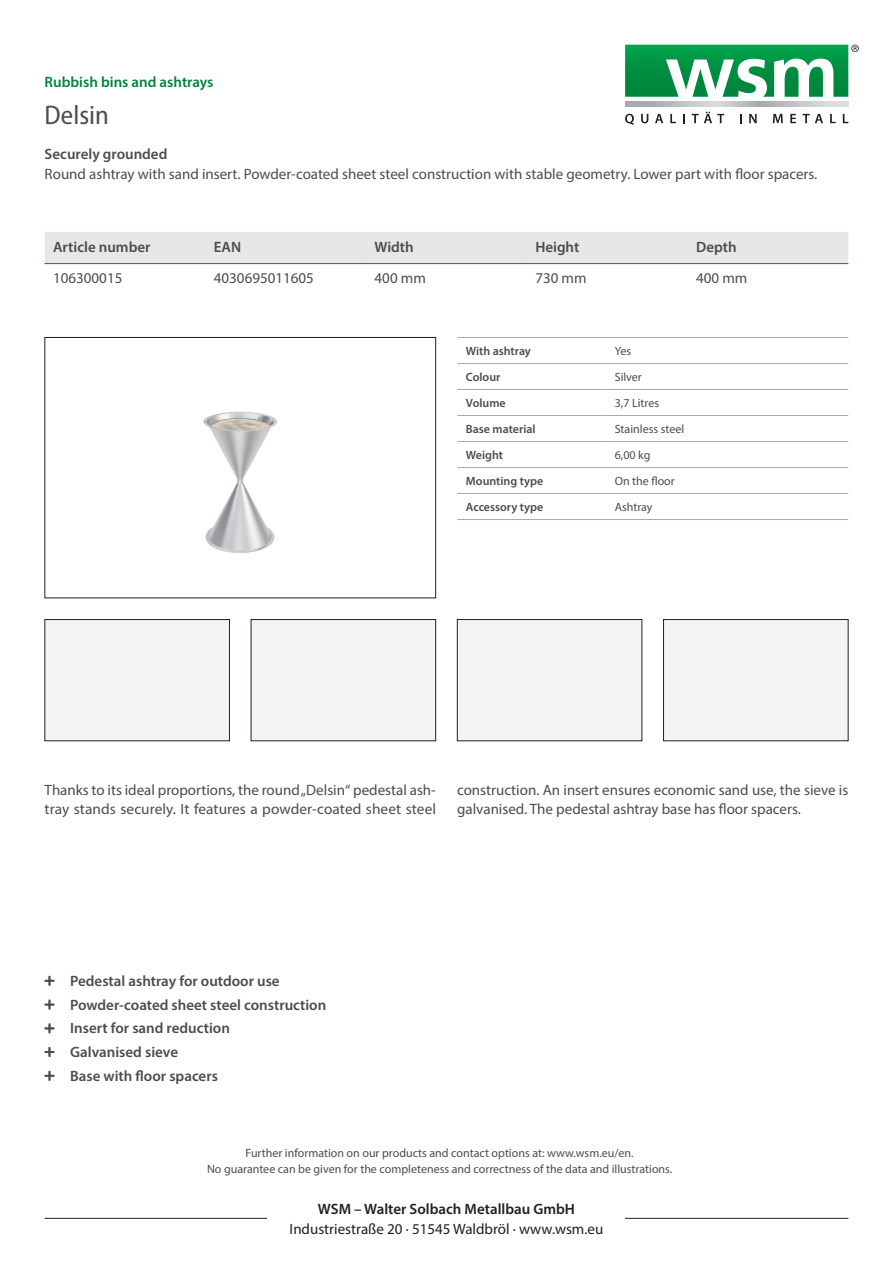
<style>
.page{position:relative;width:893px;height:1263px;background:#fff}
.page>*{position:absolute;margin:0;border:0;box-sizing:border-box;transform-origin:0 0}
.t1{font:semi-condensed 27px "Myriad Pro";color:#4b4c4d}
.t2{font:15px/19.5px "Myriad Pro";color:#4b4c4d}
.t3{font:600 15px/23.7px "Myriad Pro";color:#4b4c4d}
.t4{font:15px "Myriad Pro";color:#231f20}
.t5{font:600 15px "Myriad Pro";color:#231f20}
.t6{font:600 15px "Myriad Pro";color:#00823d}
.t7{font:12px/16.5px "Myriad Pro";color:#4b4c4d;text-align:center}
.t8{font:600 12px "Myriad Pro";color:#4b4c4d}
</style>
<div class="page">
<img style="left:203px;top:412px;width:74px;height:141px">
<div style="left:45px;top:337px;width:391px;height:261px;border:1px solid #231f20"></div>
<div style="left:45px;top:619px;width:184px;height:122px;background:#f2f3f4"></div>
<div style="left:45px;top:619px;width:185px;height:122px;border:1px solid #231f20"></div>
<div style="left:251px;top:619px;width:185px;height:122px;background:#f2f3f4"></div>
<div style="left:251px;top:619px;width:185px;height:122px;border:1px solid #231f20"></div>
<div style="left:663px;top:619px;width:185px;height:122px;background:#f2f3f4"></div>
<div style="left:663px;top:619px;width:185px;height:122px;border:1px solid #231f20"></div>
<div style="left:457px;top:619px;width:185px;height:122px;background:#f2f3f4"></div>
<div style="left:457px;top:619px;width:185px;height:122px;border:1px solid #231f20"></div>
<div style="left:45px;top:232px;width:803px;height:31px;background:#e6e7e9"></div>
<hr style="left:45px;top:263px;width:160px;height:1px;background:#00823d">
<hr style="left:205px;top:263px;width:161px;height:1px;background:#00823d">
<hr style="left:366px;top:263px;width:161px;height:1px;background:#00823d">
<hr style="left:527px;top:263px;width:161px;height:1px;background:#00823d">
<hr style="left:688px;top:263px;width:160px;height:1px;background:#00823d">
<hr style="left:457px;top:337px;width:149px;height:1px;background:#a8a9ad">
<hr style="left:606px;top:337px;width:242px;height:1px;background:#a8a9ad">
<hr style="left:457px;top:363px;width:149px;height:1px;background:#a8a9ad">
<hr style="left:606px;top:363px;width:242px;height:1px;background:#a8a9ad">
<hr style="left:457px;top:389px;width:149px;height:1px;background:#a8a9ad">
<hr style="left:606px;top:389px;width:242px;height:1px;background:#a8a9ad">
<hr style="left:457px;top:415px;width:149px;height:1px;background:#a8a9ad">
<hr style="left:606px;top:415px;width:242px;height:1px;background:#a8a9ad">
<hr style="left:457px;top:441px;width:149px;height:1px;background:#a8a9ad">
<hr style="left:606px;top:441px;width:242px;height:1px;background:#a8a9ad">
<hr style="left:457px;top:467px;width:149px;height:1px;background:#a8a9ad">
<hr style="left:606px;top:467px;width:242px;height:1px;background:#a8a9ad">
<hr style="left:457px;top:493px;width:149px;height:1px;background:#a8a9ad">
<hr style="left:606px;top:493px;width:242px;height:1px;background:#a8a9ad">
<hr style="left:457px;top:519px;width:149px;height:1px;background:#a8a9ad">
<hr style="left:606px;top:519px;width:242px;height:1px;background:#a8a9ad">
<hr style="left:45px;top:1218px;width:803px;height:1px;background:#231f20">
<svg style="left:625px;top:114px;width:9px;height:11px"></svg>
<svg style="left:641px;top:114px;width:7px;height:9px"></svg>
<svg style="left:655px;top:114px;width:8px;height:9px"></svg>
<svg style="left:670px;top:114px;width:6px;height:9px"></svg>
<svg style="left:683px;top:114px;width:2px;height:9px"></svg>
<svg style="left:692px;top:112px;width:32px;height:11px"></svg>
<svg style="left:749px;top:114px;width:8px;height:9px"></svg>
<svg style="left:773px;top:114px;width:10px;height:9px"></svg>
<svg style="left:790px;top:114px;width:6px;height:9px"></svg>
<svg style="left:803px;top:114px;width:20px;height:9px"></svg>
<svg style="left:830px;top:114px;width:6px;height:9px"></svg>
<svg style="left:843px;top:114px;width:5px;height:9px"></svg>
<hr style="left:625px;top:106px;width:223px;height:1px;background:#636366">
<svg style="left:625px;top:102px;width:223px;height:4px"></svg>
<svg style="left:625px;top:45px;width:234px;height:52px"></svg>
<div style="left:268px;top:1203px;width:357px;height:30px;background:#fff"></div>
<p class="t6" style="left:45px;top:72px;width:170px">Rubbish bins and ashtrays</p>
<h1 class="t1" style="left:45px;top:99px;width:66px">Delsin</h1>
<p class="t3" style="left:45px;top:142px;width:124px">Securely grounded</p>
<p class="t2" style="left:45px;top:164px;width:774px">Round ashtray with sand insert. Powder-coated sheet steel construction with stable geometry. Lower part with floor spacers.</p>
<p class="t3" style="left:53px;top:234px;width:99px">Article number</p>
<p class="t3" style="left:214px;top:234px;width:29px">EAN</p>
<p class="t3" style="left:375px;top:234px;width:41px">Width</p>
<p class="t3" style="left:535px;top:234px;width:46px">Height</p>
<p class="t3" style="left:696px;top:234px;width:42px">Depth</p>
<p class="t2" style="left:53px;top:268px;width:71px">106300015</p>
<p class="t2" style="left:214px;top:268px;width:102px">4030695011605</p>
<p class="t2" style="left:375px;top:268px;width:53px">400 mm</p>
<p class="t2" style="left:535px;top:268px;width:53px">730 mm</p>
<p class="t2" style="left:696px;top:268px;width:53px">400 mm</p>
<p class="t8" style="left:466px;top:343px;width:67px">With ashtray</p>
<p class="t7" style="left:615px;top:342px;width:18px">Yes</p>
<p class="t8" style="left:466px;top:369px;width:36px">Colour</p>
<p class="t7" style="left:615px;top:368px;width:29px">Silver</p>
<p class="t8" style="left:466px;top:395px;width:41px">Volume</p>
<p class="t7" style="left:615px;top:394px;width:46px">3,7 Litres</p>
<p class="t8" style="left:466px;top:421px;width:71px">Base material</p>
<p class="t7" style="left:615px;top:420px;width:71px">Stainless steel</p>
<p class="t8" style="left:466px;top:447px;width:39px">Weight</p>
<p class="t7" style="left:615px;top:446px;width:37px">6,00 kg</p>
<p class="t8" style="left:466px;top:473px;width:79px">Mounting type</p>
<p class="t7" style="left:615px;top:472px;width:62px">On the floor</p>
<p class="t8" style="left:466px;top:499px;width:79px">Accessory type</p>
<p class="t7" style="left:615px;top:498px;width:39px">Ashtray</p>
<p class="t2" style="left:45px;top:780px;width:393px">Thanks to its ideal proportions, the round „Delsin“ pedestal ash&shy;tray stands securely. It features a powder-coated sheet steel</p>
<p class="t2" style="left:457px;top:780px;width:393px">construction. An insert ensures economic sand use, the sieve is galvanised. The pedestal ashtray base has floor spacers.</p>
<p class="t3" style="left:70px;top:968px;width:258px">Pedestal ashtray for outdoor use<br>Powder-coated sheet steel construction<br>Insert for sand reduction<br>Galvanised sieve<br>Base with floor spacers</p>
<p class="t7" style="left:207px;top:1144px;width:467px">Further information on our products and contact options at: www.wsm.eu/en.<br>No guarantee can be given for the completeness and correctness of the data and illustrations.</p>
<p class="t5" style="left:318px;top:1199px;width:259px">WSM – Walter Solbach Metallbau GmbH</p>
<p class="t4" style="left:290px;top:1219px;width:315px">Industriestraße 20 · 51545 Waldbröl · www.wsm.eu</p>
</div>
